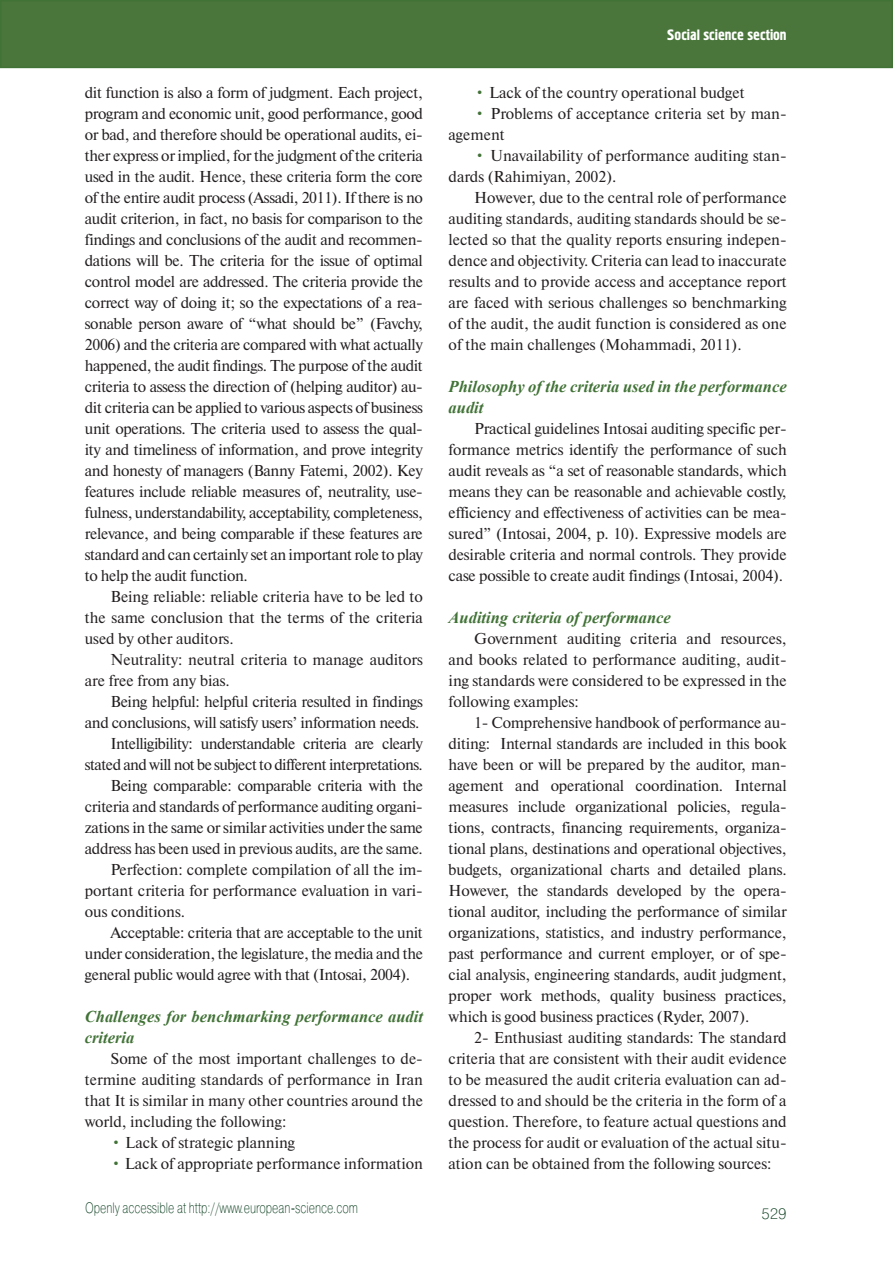
<style>
.page{position:relative;width:893px;height:1263px;background:#fff}
.page>*{position:absolute;margin:0;border:0;box-sizing:border-box;transform-origin:0 0}
.Подзаголовок{font:italic 700 16.5px/21px "Times New Roman";color:#417236}
.Текст_статьи{font:15.75px/21px "Newton C";color:#231f20;text-align:justify}
.Текст_статьи-2{font:15.75px/21px "Newton C";letter-spacing:-.03em;color:#231f20;text-align:right}
.Текст_статьи-3{font:15.75px/21px "Newton C";letter-spacing:-.02em;color:#231f20;text-align:right}
.t1{font:15px "Pragmatica Light C";color:#0b3e1f;scale:.75 1}
.t2{font:15px "Hermes C";color:#fff}
.t3{font:15px "Pragmatica Light C";color:#0b3e1f}
.s1{color:#417236}
</style>
<div class="page">
<div style="left:1px;top:1px;width:891px;height:66px;background:#4a763b"></div>
<div style="left:0;top:0;width:893px;height:68px;border:2px solid #417236"></div>
<p class="Текст_статьи" style="left:85px;top:82px;width:340px">dit function is also a form of judgment. Each project, program and economic unit, good performance, good or bad, and therefore should be operational audits, ei&shy;ther express or implied, for the judgment of the criteria used in the audit. Hence, these criteria form the core of the entire audit process (Assadi, 2011). If there is no audit criterion, in fact, no basis for comparison to the findings and conclusions of the audit and recommen&shy;dations will be. The criteria for the issue of optimal control model are addressed. The criteria provide the correct way of doing it; so the expectations of a rea&shy;sonable person aware of “what should be” (Favchy, 2006) and the criteria are compared with what actually happened, the audit findings. The purpose of the audit criteria to assess the direction of (helping auditor) au&shy;dit criteria can be applied to various aspects of business unit operations. The criteria used to assess the qual&shy;ity and timeliness of information, and prove integrity and honesty of managers (Banny Fatemi, 2002). Key features include reliable measures of, neutrality, use&shy;fulness, understandability, acceptability, completeness, relevance, and being comparable if these features are standard and can certainly set an important role to play to help the audit function.</p>
<p class="Текст_статьи" style="left:85px;top:586px;width:340px;text-indent:26px">Being reliable: reliable criteria have to be led to the same conclusion that the terms of the criteria used by other auditors.</p>
<p class="Текст_статьи" style="left:85px;top:649px;width:340px;text-indent:26px">Neutrality: neutral criteria to manage auditors are free from any bias.</p>
<p class="Текст_статьи-3" style="left:85px;top:691px;width:340px">Being helpful: helpful criteria resulted in findings and conclusions, will satisfy users’ information needs.</p>
<p class="Текст_статьи-2" style="left:85px;top:733px;width:340px">Intelligibility: understandable criteria are clearly stated and will not be subject to different interpretations.</p>
<p class="Текст_статьи" style="left:85px;top:775px;width:340px;text-indent:26px">Being comparable: comparable criteria with the criteria and standards of performance auditing organi&shy;zations in the same or similar activities under the same address has been used in previous audits, are the same.</p>
<p class="Текст_статьи" style="left:85px;top:859px;width:340px;text-indent:26px">Perfection: complete compilation of all the im&shy;portant criteria for performance evaluation in vari&shy;ous conditions.</p>
<p class="Текст_статьи" style="left:85px;top:922px;width:340px;text-indent:26px">Acceptable: criteria that are acceptable to the unit under consideration, the legislature, the media and the general public would agree with that (Intosai, 2004).</p>
<p class="Подзаголовок" style="left:85px;top:1005px;width:340px">Challenges for benchmarking performance audit criteria</p>
<p class="Текст_статьи" style="left:85px;top:1048px;width:340px;text-indent:26px">Some of the most important challenges to de&shy;termine auditing standards of performance in Iran that It is similar in many other countries around the world, including the following:</p>
<p class="Текст_статьи" style="left:110px;top:1132px;width:186px"><span class="s1">•</span> Lack of strategic planning</p>
<p class="Текст_статьи" style="left:110px;top:1153px;width:314px"><span class="s1">•</span> Lack of appropriate performance information</p>
<p class="t1" style="left:85px;top:1199px;width:365px">Openly accessible at http://www.european-science.com</p>
<p class="t2" style="left:667px;top:26px;width:121px">Social science section</p>
<p class="Текст_статьи" style="left:474px;top:82px;width:272px"><span class="s1">•</span> Lack of the country operational budget</p>
<p class="Текст_статьи" style="left:449px;top:103px;width:340px;text-indent:26px"><span class="s1">•</span> Problems of acceptance criteria set by man&shy;agement</p>
<p class="Текст_статьи" style="left:449px;top:145px;width:340px;text-indent:26px"><span class="s1">•</span> Unavailability of performance auditing stan&shy;dards (Rahimiyan, 2002).</p>
<p class="Текст_статьи" style="left:449px;top:187px;width:340px;text-indent:26px">However, due to the central role of performance auditing standards, auditing standards should be se&shy;lected so that the quality reports ensuring indepen&shy;dence and objectivity. Criteria can lead to inaccurate results and to provide access and acceptance report are faced with serious challenges so benchmarking of the audit, the audit function is considered as one of the main challenges (Mohammadi, 2011).</p>
<p class="Подзаголовок" style="left:449px;top:375px;width:340px">Philosophy of the criteria used in the performance audit</p>
<p class="Текст_статьи" style="left:449px;top:418px;width:340px;text-indent:26px">Practical guidelines Intosai auditing specific per&shy;formance metrics identify the performance of such audit reveals as “a set of reasonable standards, which means they can be reasonable and achievable costly, efficiency and effectiveness of activities can be mea&shy;sured” (Intosai, 2004, p. 10). Expressive models are desirable criteria and normal controls. They provide case possible to create audit findings (Intosai, 2004).</p>
<p class="Подзаголовок" style="left:449px;top:606px;width:224px">Auditing criteria of performance</p>
<p class="Текст_статьи" style="left:449px;top:628px;width:340px;text-indent:26px">Government auditing criteria and resources, and books related to performance auditing, audit&shy;ing standards were considered to be expressed in the following examples:</p>
<p class="Текст_статьи" style="left:449px;top:712px;width:340px;text-indent:26px">1- Comprehensive handbook of performance au&shy;diting: Internal standards are included in this book have been or will be prepared by the auditor, man&shy;agement and operational coordination. Internal measures include organizational policies, regula&shy;tions, contracts, financing requirements, organiza&shy;tional plans, destinations and operational objectives, budgets, organizational charts and detailed plans.<br>However, the standards developed by the opera&shy;tional auditor, including the performance of similar organizations, statistics, and industry performance, past performance and current employer, or of spe&shy;cial analysis, engineering standards, audit judgment, proper work methods, quality business practices, which is good business practices (Ryder, 2007).</p>
<p class="Текст_статьи" style="left:449px;top:1027px;width:340px;text-indent:26px">2- Enthusiast auditing standards: The standard criteria that are consistent with their audit evidence to be measured the audit criteria evaluation can ad&shy;dressed to and should be the criteria in the form of a question. Therefore, to feature actual questions and the process for audit or evaluation of the actual situ&shy;ation can be obtained from the following sources:</p>
<p class="t3" style="left:762px;top:1205px;width:27px">529</p>
</div>
